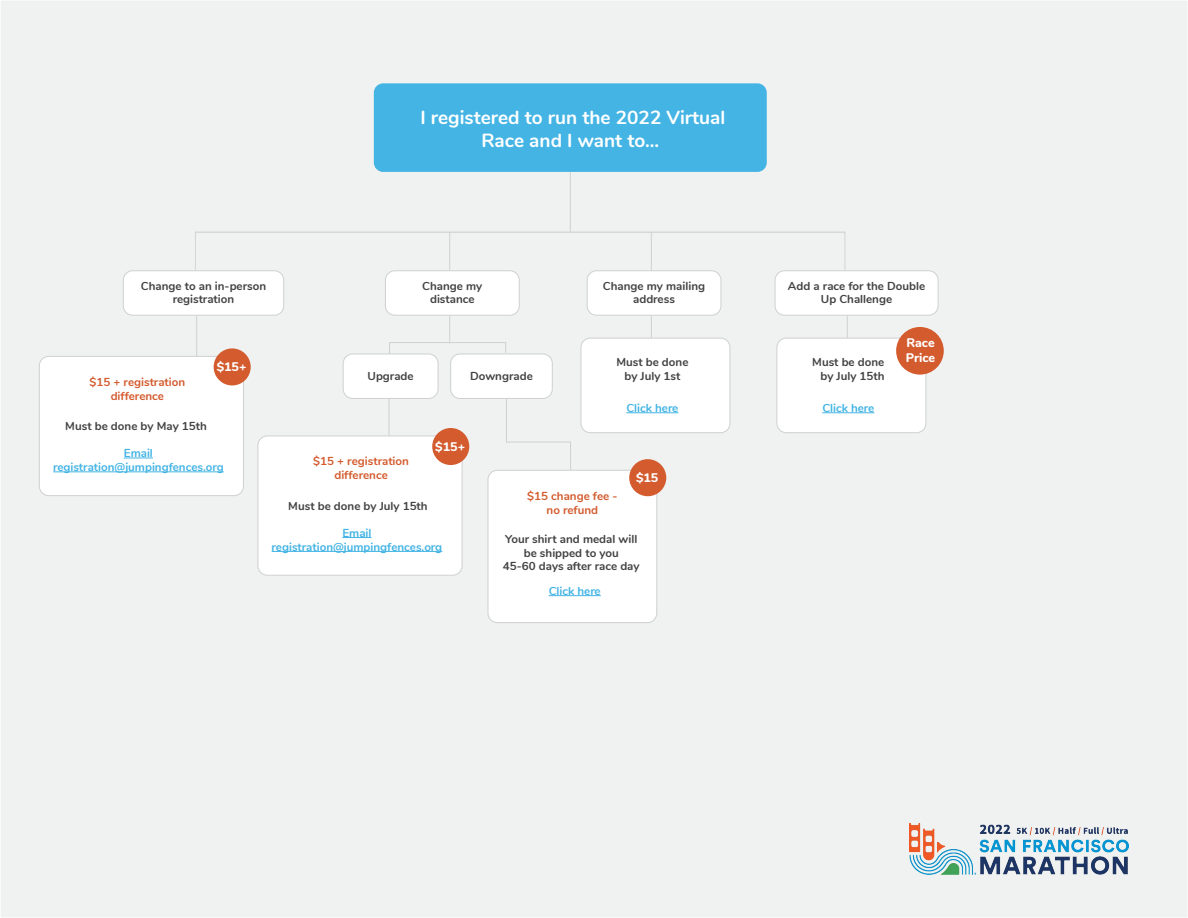
<style>
.page{position:relative;width:1188px;height:918px;background:#f0f1f1}
.page>*{position:absolute;margin:0;border:0;box-sizing:border-box;transform-origin:0 0}
.t1{font:700 19.05px/22.8px "Nunito";color:#fff;text-align:center}
.t2{font:800 12.45px/15px "Nunito";color:#fff}
.t3{font:700 11.55px/14px "Nunito";color:#424243;text-align:center}
.t4{font:700 11.55px/14px "Nunito";color:#43b4e4;text-align:center}
.t5{font:700 11.55px/14px "Nunito";color:#d35b2e;text-align:center}
</style>
<div class="page">
<hr style="left:847px;top:309px;width:1px;height:59px;background:#cfd0d2">
<div style="left:777px;top:338px;width:149px;height:95px;background:#fff;border-radius:9px"></div>
<div style="left:776px;top:338px;width:150px;height:95px;border:1px solid #cfd0d2;border-radius:9px"></div>
<hr style="left:822px;top:412px;width:52px;height:1px;background:#43b4e4">
<div style="left:195px;top:232px;width:650px;height:39px;border:1px solid #cfd0d2"></div>
<hr style="left:570px;top:173px;width:1px;height:58px;background:#cfd0d2">
<hr style="left:651px;top:309px;width:1px;height:59px;background:#cfd0d2">
<hr style="left:651px;top:232px;width:1px;height:40px;background:#cfd0d2">
<hr style="left:449px;top:232px;width:1px;height:40px;background:#cfd0d2">
<hr style="left:389px;top:397px;width:1px;height:80px;background:#cfd0d2">
<svg style="left:506px;top:399px;width:65px;height:71px"></svg>
<div style="left:374px;top:83px;width:393px;height:89px;background:#43b4e4;border-radius:9px"></div>
<div style="left:385px;top:271px;width:134px;height:44px;background:#fff;border-radius:9px"></div>
<div style="left:385px;top:270px;width:135px;height:46px;border:1px solid #cfd0d2;border-radius:9px"></div>
<div style="left:123px;top:271px;width:161px;height:44px;background:#fff;border-radius:9px"></div>
<div style="left:123px;top:270px;width:161px;height:46px;border:1px solid #cfd0d2;border-radius:9px"></div>
<div style="left:587px;top:271px;width:134px;height:44px;background:#fff;border-radius:9px"></div>
<div style="left:587px;top:270px;width:134px;height:46px;border:1px solid #cfd0d2;border-radius:9px"></div>
<div style="left:775px;top:271px;width:163px;height:44px;background:#fff;border-radius:9px"></div>
<div style="left:775px;top:270px;width:164px;height:46px;border:1px solid #cfd0d2;border-radius:9px"></div>
<svg style="left:389px;top:315px;width:118px;height:40px"></svg>
<div style="left:343px;top:354px;width:95px;height:44px;background:#fff;border-radius:9px"></div>
<div style="left:343px;top:354px;width:95px;height:45px;border:1px solid #cfd0d2;border-radius:9px"></div>
<div style="left:581px;top:338px;width:149px;height:95px;background:#fff;border-radius:9px"></div>
<div style="left:581px;top:338px;width:149px;height:95px;border:1px solid #cfd0d2;border-radius:9px"></div>
<hr style="left:626px;top:412px;width:52px;height:1px;background:#43b4e4">
<div style="left:451px;top:354px;width:101px;height:44px;background:#fff;border-radius:9px"></div>
<div style="left:450px;top:354px;width:103px;height:45px;border:1px solid #cfd0d2;border-radius:9px"></div>
<hr style="left:196px;top:316px;width:1px;height:42px;background:#cfd0d2">
<div style="left:39px;top:356px;width:204px;height:140px;background:#fff;border-radius:9px"></div>
<div style="left:39px;top:356px;width:205px;height:140px;border:1px solid #cfd0d2;border-radius:9px"></div>
<svg style="left:124px;top:458px;width:29px;height:1px"></svg>
<hr style="left:53px;top:472px;width:171px;height:1px;background:#43b4e4">
<div style="left:214px;top:348px;width:37px;height:37px;background:#d35b2e;border-radius:50%"></div>
<div style="left:258px;top:436px;width:204px;height:139px;background:#fff;border-radius:9px"></div>
<div style="left:257px;top:435px;width:206px;height:141px;border:1px solid #cfd0d2;border-radius:9px"></div>
<svg style="left:342px;top:537px;width:29px;height:1px"></svg>
<hr style="left:272px;top:551px;width:170px;height:1px;background:#43b4e4">
<div style="left:432px;top:428px;width:37px;height:37px;background:#d35b2e;border-radius:50%"></div>
<div style="left:488px;top:470px;width:169px;height:153px;background:#fff;border-radius:9px"></div>
<div style="left:488px;top:470px;width:169px;height:153px;border:1px solid #cfd0d2;border-radius:9px"></div>
<hr style="left:549px;top:595px;width:52px;height:1px;background:#43b4e4">
<div style="left:629px;top:459px;width:37px;height:37px;background:#d35b2e;border-radius:50%"></div>
<div style="left:896px;top:327px;width:48px;height:48px;background:#d35b2e;border-radius:50%"></div>
<img style="left:909px;top:823px;width:219px;height:52px">
<h1 class="t1" style="left:420px;top:105px;width:306px">I registered to run the 2022 Virtual<br>Race and I want to...</h1>
<p class="t3" style="left:141px;top:278px;width:127px">Change to an in-person registration</p>
<p class="t3" style="left:603px;top:278px;width:104px">Change my mailing address</p>
<p class="t3" style="left:788px;top:278px;width:139px">Add a race for the Double<br>Up Challenge</p>
<p class="t3" style="left:422px;top:278px;width:62px">Change my distance</p>
<p class="t2" style="left:217px;top:359px;width:31px">$15+</p>
<p class="t5" style="left:90px;top:374px;width:97px">$15 + registration difference</p>
<p class="t3" style="left:65px;top:419px;width:143px">Must be done by May 15th</p>
<p class="t4" style="left:53px;top:445px;width:172px">Email registration@jumpingfences.org</p>
<p class="t3" style="left:368px;top:368px;width:48px">Upgrade</p>
<p class="t3" style="left:470px;top:368px;width:64px">Downgrade</p>
<p class="t2" style="left:435px;top:438px;width:31px">$15+</p>
<p class="t3" style="left:616px;top:355px;width:74px">Must be done by July 1st</p>
<p class="t4" style="left:626px;top:400px;width:54px">Click here</p>
<p class="t5" style="left:313px;top:454px;width:97px">$15 + registration difference</p>
<p class="t3" style="left:288px;top:498px;width:141px">Must be done by July 15th</p>
<p class="t4" style="left:272px;top:525px;width:172px">Email registration@jumpingfences.org</p>
<p class="t5" style="left:527px;top:488px;width:92px">$15 change fee - no refund</p>
<p class="t2" style="left:636px;top:469px;width:24px">$15</p>
<p class="t3" style="left:503px;top:531px;width:138px">Your shirt and medal will be shipped to you<br>45-60 days after race day</p>
<p class="t4" style="left:549px;top:583px;width:54px">Click here</p>
<p class="t3" style="left:812px;top:355px;width:74px;text-align:right">Must be done by July 15th</p>
<p class="t4" style="left:822px;top:400px;width:54px">Click here</p>
<p class="t2" style="left:906px;top:334px;width:31px">Race<br>Price</p>
</div>
